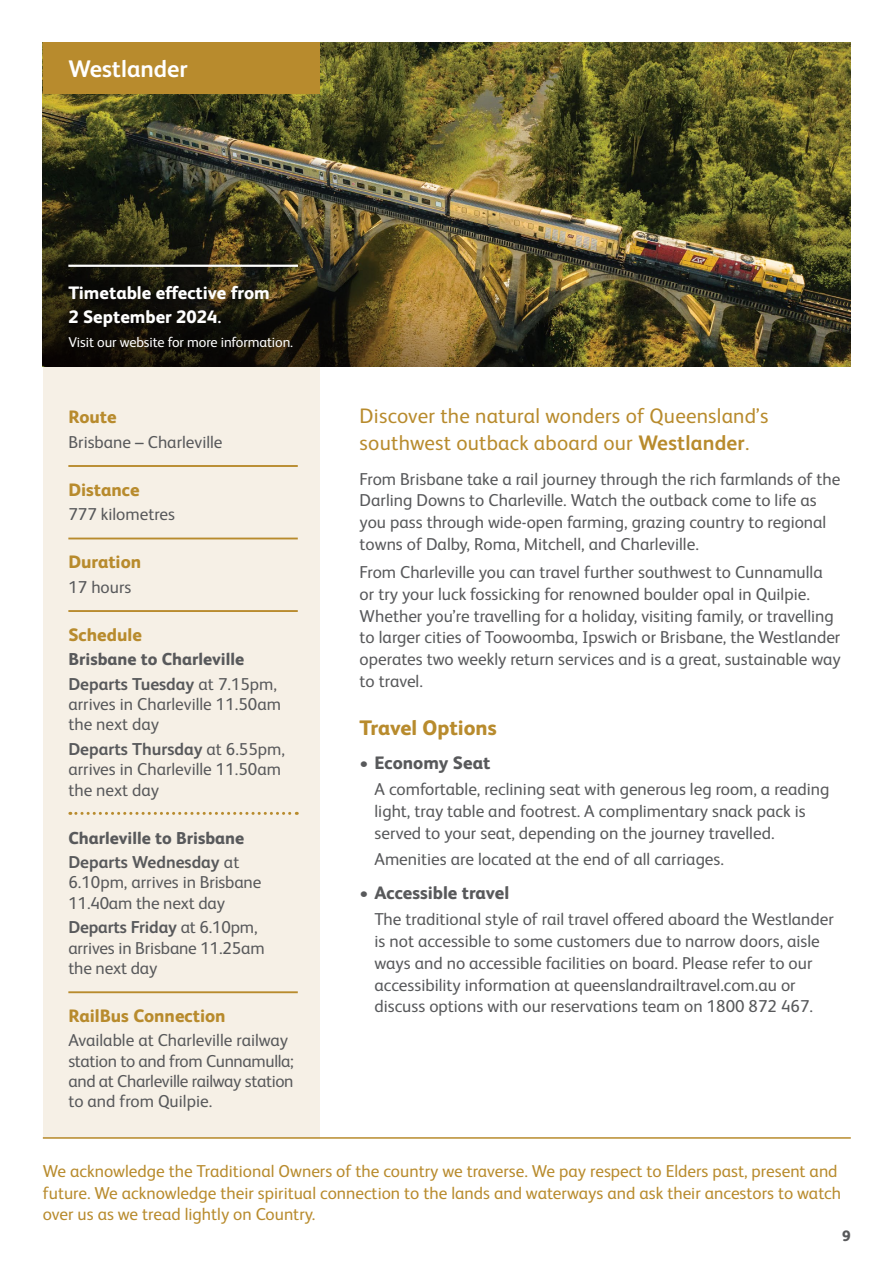
<style>
.page{position:relative;width:893px;height:1263px;background:#fff}
.page>*{position:absolute;margin:0;border:0;box-sizing:border-box;transform-origin:0 0}
.t1{font:700 24px "FS Albert Pro";color:#fff}
.t2{font:21px/27px "FS Albert Pro";letter-spacing:.01em;color:#b88b2d}
.t3{font:800 21px "FS Albert Pro";color:#b88b2d}
.t4{font:800 18px "FS Albert Pro";color:#b88b2d}
.t5{font:800 18px/24px "FS Albert Pro";color:#fff}
.t6{font:800 18px "FS Albert Pro";color:#58595b}
.t7{font:17.25px/21.8px "FS Albert Pro";color:#58595b}
.t8{font:17.25px/21.8px "FS Albert Pro";color:#b88b2d}
.t9{font:17.25px/20.2px "FS Albert Pro";letter-spacing:-.02em;color:#58595b}
.t10{font:800 17.25px/24.6px "FS Albert Pro";color:#58595b}
.t11{font:800 15px "FS Albert Pro";color:#58595b}
.t12{font:14.25px "FS Albert Pro";letter-spacing:-.005em;color:#fff}
.s1{font-weight:700}
.s2{font-weight:400}
</style>
<div class="page">
<div style="left:43px;top:353px;width:276px;height:786px;background:#f6f0e6"></div>
<img style="left:43px;top:43px;width:808px;height:323px">
<img style="left:43px;top:98px;width:803px;height:268px">
<hr style="left:43px;top:1137px;width:808px;height:2px;background:#b88b2d">
<div style="left:43px;top:43px;width:276px;height:51px;background:#b88b2d"></div>
<hr style="left:68px;top:465px;width:230px;height:2px;background:#b88b2d">
<hr style="left:68px;top:538px;width:230px;height:1px;background:#b88b2d">
<hr style="left:68px;top:610px;width:230px;height:2px;background:#b88b2d">
<svg style="left:70px;top:812px;width:227px;height:3px"></svg>
<hr style="left:68px;top:991px;width:230px;height:2px;background:#b88b2d">
<hr style="left:68px;top:265px;width:230px;height:2px;background:#fff">
<h1 class="t1" style="left:68px;top:52px;width:121px">Westlander</h1>
<p class="t5" style="left:68px;top:279px;width:203px">Timetable effective from<br>2 September 2024<span class="s1">.</span></p>
<p class="t12" style="left:68px;top:332px;width:226px">Visit our website for more information.</p>
<p class="t4" style="left:68px;top:403px;width:50px">Route</p>
<p class="t7" style="left:68px;top:430px;width:156px">Brisbane – Charleville</p>
<p class="t4" style="left:68px;top:475px;width:73px">Distance</p>
<p class="t7" style="left:68px;top:502px;width:108px">777 kilometres</p>
<p class="t4" style="left:68px;top:548px;width:74px">Duration</p>
<p class="t7" style="left:68px;top:575px;width:65px">17 hours</p>
<p class="t4" style="left:68px;top:620px;width:75px">Schedule</p>
<p class="t10" style="left:68px;top:646px;width:210px">Brisbane to Charleville<br><span class="s1">Departs Tuesday</span> <span class="s2">at 7.15pm,</span></p>
<p class="t7" style="left:68px;top:693px;width:214px;line-height:20.2px">arrives in Charleville 11.50am the next day</p>
<p class="t7" style="left:68px;top:738px;width:218px;line-height:20.2px"><span class="s1">Departs Thursday</span> at 6.55pm, arrives in Charleville 11.50am the next day</p>
<p class="t10" style="left:68px;top:824px;width:177px">Charleville to Brisbane<br><span class="s1">Departs Wednesday</span> <span class="s2">at</span></p>
<p class="t7" style="left:68px;top:871px;width:194px;line-height:20.2px">6.10pm, arrives in Brisbane<br>11.40am the next day</p>
<p class="t7" style="left:68px;top:916px;width:198px;line-height:20.2px"><span class="s1">Departs Friday</span> at 6.10pm, arrives in Brisbane 11.25am the next day</p>
<p class="t4" style="left:68px;top:1001px;width:159px">RailBus Connection</p>
<p class="t9" style="left:68px;top:1029px;width:227px">Available at Charleville railway station to and from Cunnamulla; and at Charleville railway station to and from Quilpie.</p>
<p class="t2" style="left:360px;top:401px;width:410px">Discover the natural wonders of Queensland’s southwest outback aboard our <span class="s1">Westlander</span>.</p>
<p class="t7" style="left:360px;top:467px;width:482px">From Brisbane take a rail journey through the rich farmlands of the Darling Downs to Charleville. Watch the outback come to life as you pass through wide-open farming, grazing country to regional towns of Dalby, Roma, Mitchell, and Charleville.</p>
<p class="t7" style="left:360px;top:560px;width:483px">From Charleville you can travel further southwest to Cunnamulla or try your luck fossicking for renowned boulder opal in Quilpie.<br>Whether you’re travelling for a holiday, visiting family, or travelling to larger cities of Toowoomba, Ipswich or Brisbane, the Westlander operates two weekly return services and is a great, sustainable way to travel.</p>
<p class="t3" style="left:360px;top:711px;width:139px">Travel Options</p>
<p class="t6" style="left:360px;top:749px;width:132px">• Economy Seat</p>
<p class="t7" style="left:375px;top:777px;width:456px">A comfortable, reclining seat with generous leg room, a reading light, tray table and footrest. A complimentary snack pack is served to your seat, depending on the journey travelled.</p>
<p class="t7" style="left:375px;top:847px;width:351px">Amenities are located at the end of all carriages.</p>
<p class="t6" style="left:360px;top:879px;width:151px">• Accessible travel</p>
<p class="t7" style="left:375px;top:907px;width:461px">The traditional style of rail travel offered aboard the Westlander is not accessible to some customers due to narrow doors, aisle ways and no accessible facilities on board. Please refer to our accessibility information at queenslandrailtravel.com.au or discuss options with our reservations team on 1800 872 467.</p>
<p class="t8" style="left:43px;top:1159px;width:800px">We acknowledge the Traditional Owners of the country we traverse. We pay respect to Elders past, present and future. We acknowledge their spiritual connection to the lands and waterways and ask their ancestors to watch over us as we tread lightly on Country.</p>
<p class="t11" style="left:842px;top:1223px;width:10px">9</p>
</div>
